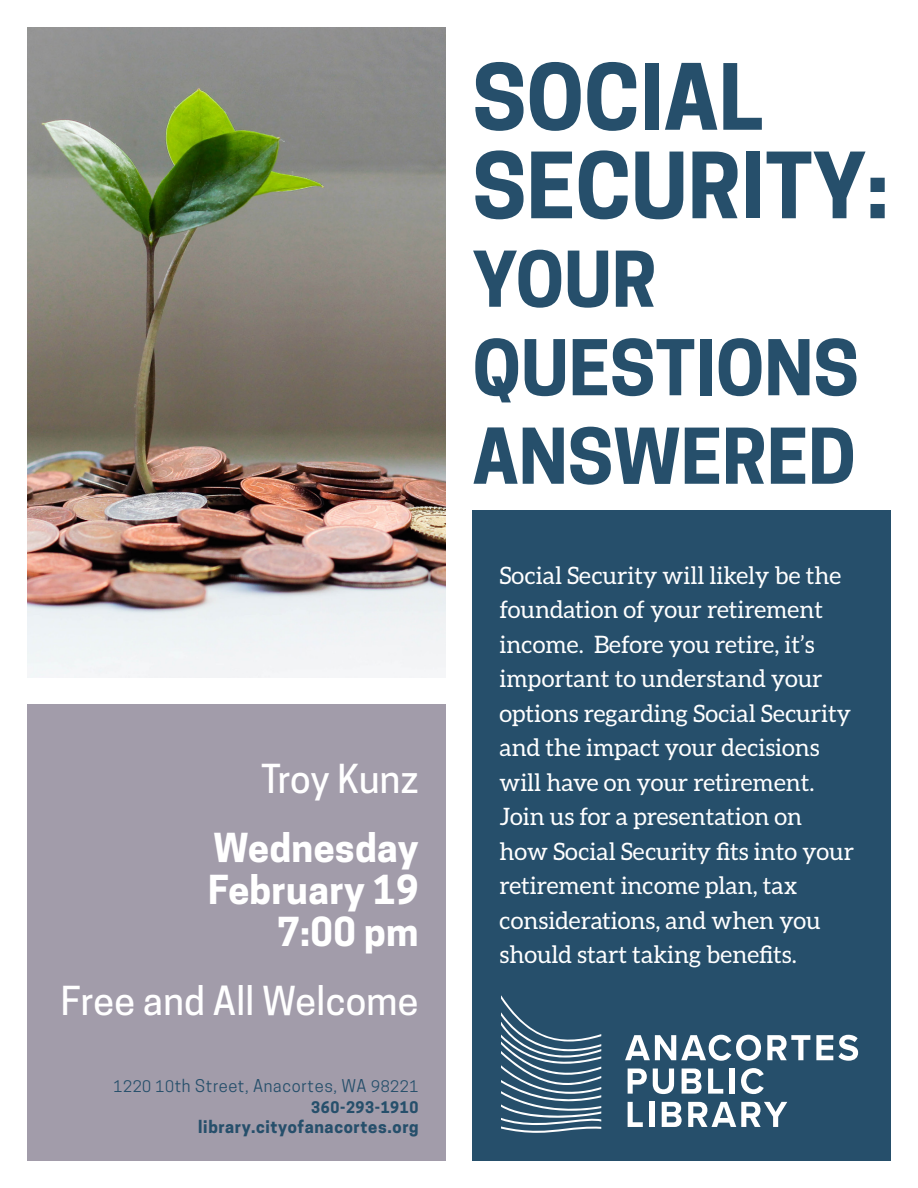
<style>
.page{position:relative;width:918px;height:1188px;background:#fff}
.page>*{position:absolute;margin:0;border:0;box-sizing:border-box;transform-origin:0 0}
.Program_Title{font:700 85.5px/88.5px "Cooper Hewitt";color:#264f6b}
.Program_Title-2{font:700 72px/88.5px "Cooper Hewitt";color:#264f6b}
.t1{font:700 37.5px/42px "Cooper Hewitt";letter-spacing:.01em;color:#fff;text-align:right}
.t2{font:500 37.5px "Cooper Hewitt";letter-spacing:.01em;color:#fff}
.t3{font:500 37.5px "Cooper Hewitt";letter-spacing:-.015em;color:#fff}
.t4{font:24px/34.5px "Aleo";color:#fff}
.t5{font:16.5px "Cooper Hewitt";letter-spacing:.04em;color:#264f6b}
.t6{font:700 16.5px "Cooper Hewitt";letter-spacing:.04em;color:#264f6b}
.t7{font:700 15px "Cooper Hewitt";letter-spacing:.04em;color:#264f6b}
.s1{font-size:15px}
</style>
<div class="page">
<div style="left:472px;top:511px;width:419px;height:650px;background:#264f6b"></div>
<div style="left:27px;top:704px;width:419px;height:457px;background:#a29caa"></div>
<img style="left:27px;top:27px;width:419px;height:650px">
<svg style="left:501px;top:995px;width:100px;height:138px"></svg>
<svg style="left:625px;top:1035px;width:136px;height:26px"></svg>
<svg style="left:767px;top:1035px;width:43px;height:25px"></svg>
<svg style="left:816px;top:1035px;width:42px;height:26px"></svg>
<svg style="left:628px;top:1069px;width:19px;height:25px"></svg>
<svg style="left:653px;top:1069px;width:21px;height:25px"></svg>
<svg style="left:682px;top:1069px;width:20px;height:25px"></svg>
<svg style="left:708px;top:1069px;width:15px;height:25px"></svg>
<div style="left:730px;top:1069px;width:5px;height:25px;background:#fff"></div>
<svg style="left:741px;top:1068px;width:23px;height:26px"></svg>
<svg style="left:628px;top:1102px;width:15px;height:25px"></svg>
<div style="left:649px;top:1102px;width:5px;height:25px;background:#fff"></div>
<svg style="left:662px;top:1102px;width:20px;height:25px"></svg>
<svg style="left:688px;top:1102px;width:99px;height:25px"></svg>
<p class="t3" style="left:261px;top:757px;width:159px">Troy Kunz</p>
<p class="t1" style="left:208px;top:827px;width:212px">Wednesday<br>February 19<br>7:00 pm</p>
<p class="t2" style="left:61px;top:979px;width:359px">Free and All Welcome</p>
<p class="t5" style="left:114px;top:1077px;width:306px"><span class="s1">1220 10</span>th Street, Anacortes, WA <span class="s1">98221</span></p>
<p class="t7" style="left:311px;top:1099px;width:109px">360-293-1910</p>
<p class="t6" style="left:198px;top:1117px;width:222px">library.cityofanacortes.org</p>
<p class="Program_Title" style="left:472px;top:54px;width:418px">SOCIAL<br>SECURITY:</p>
<p class="Program_Title-2" style="left:472px;top:236px;width:388px">YOUR<br>QUESTIONS<br>ANSWERED</p>
<p class="t4" style="left:500px;top:557px;width:356px">Social Security will likely be the foundation of your retirement income. Before you retire, it’s important to understand your options regarding Social Security and the impact your decisions will have on your retirement.<br>Join us for a presentation on how Social Security fits into your retirement income plan, tax considerations, and when you should start taking benefits.</p>
</div>
